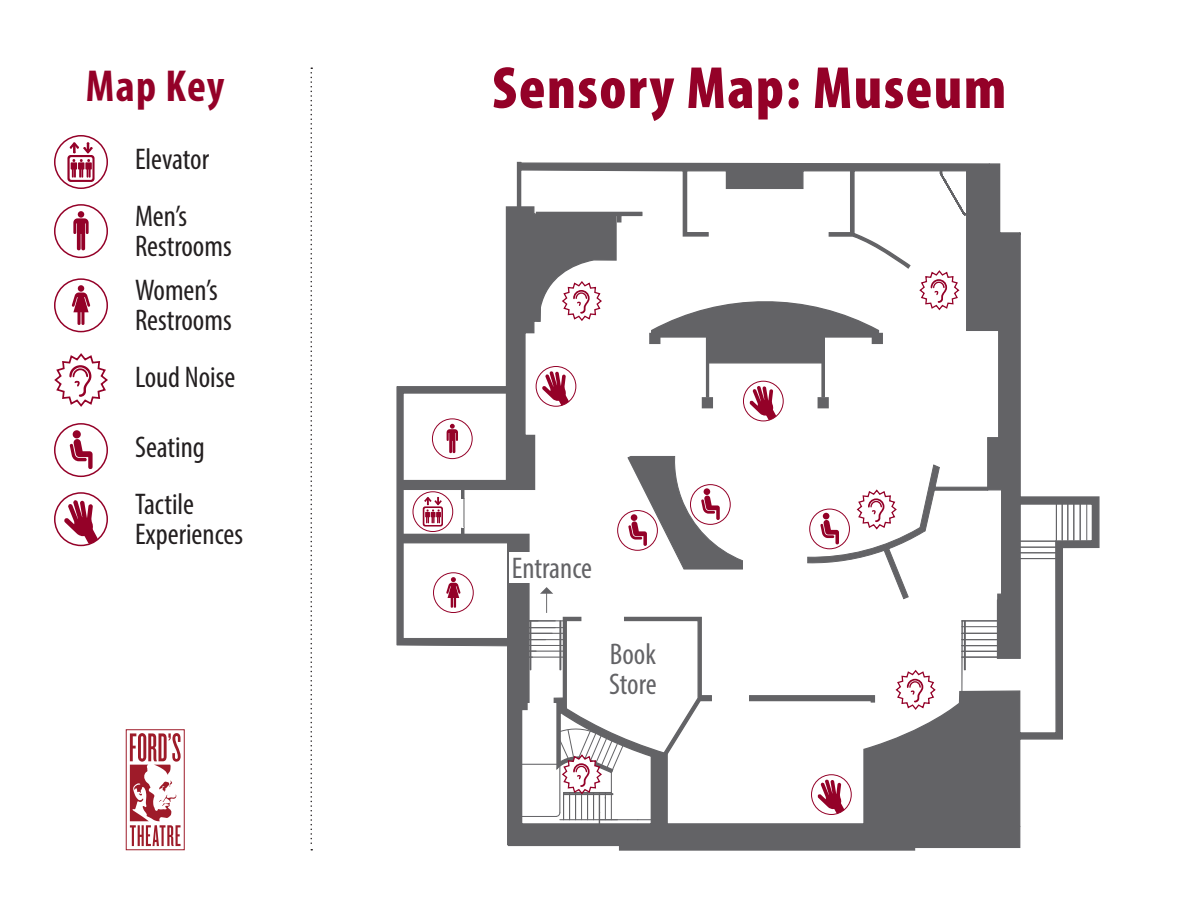
<style>
.page{position:relative;width:1188px;height:918px;background:#fff}
.page>*{position:absolute;margin:0;border:0;box-sizing:border-box;transform-origin:0 0}
.t1{font:900 condensed 60px "Myriad Pro";letter-spacing:.025em;color:#940128}
.t2{font:700 condensed 45px "Myriad Pro";letter-spacing:.025em;color:#940128}
.t3{font:condensed 30px/57px "Myriad Pro";color:#231f20}
.t4{font:condensed 30px/30px "Myriad Pro";color:#636366}
</style>
<div class="page">
<svg style="left:505px;top:161px;width:595px;height:690px"></svg>
<svg style="left:748px;top:694px;width:128px;height:9px"></svg>
<hr style="left:1092px;top:504px;width:1px;height:36px;background:#636366">
<hr style="left:1080px;top:504px;width:1px;height:36px;background:#636366">
<hr style="left:1073px;top:504px;width:1px;height:36px;background:#636366">
<hr style="left:1067px;top:504px;width:1px;height:36px;background:#636366">
<hr style="left:1062px;top:504px;width:1px;height:36px;background:#636366">
<hr style="left:1056px;top:504px;width:1px;height:36px;background:#636366">
<hr style="left:1086px;top:504px;width:1px;height:36px;background:#636366">
<hr style="left:1020px;top:541px;width:36px;height:1px;background:#636366">
<hr style="left:1020px;top:547px;width:36px;height:1px;background:#636366">
<hr style="left:1020px;top:552px;width:36px;height:1px;background:#636366">
<hr style="left:1020px;top:558px;width:36px;height:1px;background:#636366">
<svg style="left:310px;top:68px;width:2px;height:782px"></svg>
<div style="left:509px;top:552px;width:26px;height:30px;background:#fff"></div>
<div style="left:126px;top:729px;width:59px;height:121px;border:1px solid #9e1b29"></div>
<svg style="left:130px;top:733px;width:51px;height:113px"></svg>
<svg style="left:54px;top:353px;width:54px;height:54px"></svg>
<svg style="left:67px;top:155px;width:28px;height:27px"></svg>
<svg style="left:77px;top:162px;width:8px;height:6px"></svg>
<div style="left:70px;top:157px;width:22px;height:23px;border:3px solid #fff"></div>
<div style="left:71px;top:162px;width:6px;height:8px;background:#940128"></div>
<div style="left:78px;top:162px;width:6px;height:8px;background:#940128"></div>
<svg style="left:70px;top:142px;width:23px;height:20px"></svg>
<div style="left:85px;top:162px;width:7px;height:8px;background:#940128"></div>
<svg style="left:72px;top:168px;width:19px;height:10px"></svg>
<div style="left:54px;top:135px;width:54px;height:54px;border:2px solid #940128;border-radius:50%"></div>
<div style="left:78px;top:211px;width:6px;height:7px;background:#940128;border-radius:50%"></div>
<svg style="left:73px;top:218px;width:16px;height:33px"></svg>
<div style="left:54px;top:204px;width:54px;height:54px;border:2px solid #940128;border-radius:50%"></div>
<div style="left:78px;top:285px;width:6px;height:7px;background:#940128;border-radius:50%"></div>
<svg style="left:71px;top:293px;width:20px;height:32px"></svg>
<div style="left:54px;top:278px;width:54px;height:54px;border:2px solid #940128;border-radius:50%"></div>
<div style="left:73px;top:430px;width:8px;height:8px;background:#940128;border-radius:50%"></div>
<svg style="left:69px;top:437px;width:24px;height:33px"></svg>
<div style="left:54px;top:423px;width:54px;height:54px;border:2px solid #940128;border-radius:50%"></div>
<svg style="left:64px;top:500px;width:34px;height:44px"></svg>
<div style="left:54px;top:492px;width:54px;height:54px;border:2px solid #940128;border-radius:50%"></div>
<svg style="left:536px;top:366px;width:40px;height:40px"></svg>
<svg style="left:542px;top:371px;width:28px;height:35px"></svg>
<div style="left:536px;top:366px;width:40px;height:41px;border:1px solid #940128;border-radius:50%"></div>
<svg style="left:743px;top:381px;width:40px;height:40px"></svg>
<svg style="left:749px;top:386px;width:28px;height:35px"></svg>
<div style="left:743px;top:381px;width:41px;height:40px;border:1px solid #940128;border-radius:50%"></div>
<div style="left:812px;top:775px;width:39px;height:39px;background:#fff;border-radius:50%"></div>
<svg style="left:817px;top:779px;width:28px;height:35px"></svg>
<div style="left:811px;top:774px;width:41px;height:41px;border:1px solid #940128;border-radius:50%"></div>
<svg style="left:396px;top:386px;width:112px;height:261px"></svg>
<div style="left:413px;top:491px;width:40px;height:41px;border:1px solid #940128;border-radius:50%"></div>
<svg style="left:895px;top:670px;width:41px;height:40px"></svg>
<svg style="left:919px;top:270px;width:41px;height:40px"></svg>
<svg style="left:562px;top:281px;width:40px;height:40px"></svg>
<div style="left:618px;top:511px;width:39px;height:39px;background:#fff;border-radius:50%"></div>
<div style="left:617px;top:510px;width:41px;height:41px;border:1px solid #940128;border-radius:50%"></div>
<svg style="left:627px;top:456px;width:116px;height:114px"></svg>
<div style="left:690px;top:484px;width:41px;height:41px;border:1px solid #940128;border-radius:50%"></div>
<svg style="left:807px;top:464px;width:181px;height:136px"></svg>
<div style="left:809px;top:509px;width:41px;height:40px;border:1px solid #940128;border-radius:50%"></div>
<svg style="left:529px;top:587px;width:184px;height:238px"></svg>
<h2 class="t2" style="left:86px;top:58px;width:140px">Map Key</h2>
<p class="t3" style="left:135px;top:131px;width:76px">Elevator<br>Men’s</p>
<p class="t3" style="left:135px;top:224px;width:98px;line-height:43.5px">Restrooms<br>Women’s</p>
<p class="t3" style="left:135px;top:291px;width:102px">Restrooms<br>Loud Noise</p>
<p class="t3" style="left:135px;top:419px;width:71px">Seating<br>Tactile</p>
<p class="t3" style="left:135px;top:506px;width:110px">Experiences</p>
<h1 class="t1" style="left:492px;top:50px;width:515px">Sensory Map: Museum</h1>
<p class="t4" style="left:512px;top:552px;width:82px">Entrance</p>
<p class="t4" style="left:609px;top:639px;width:49px">Book<br>Store</p>
</div>
